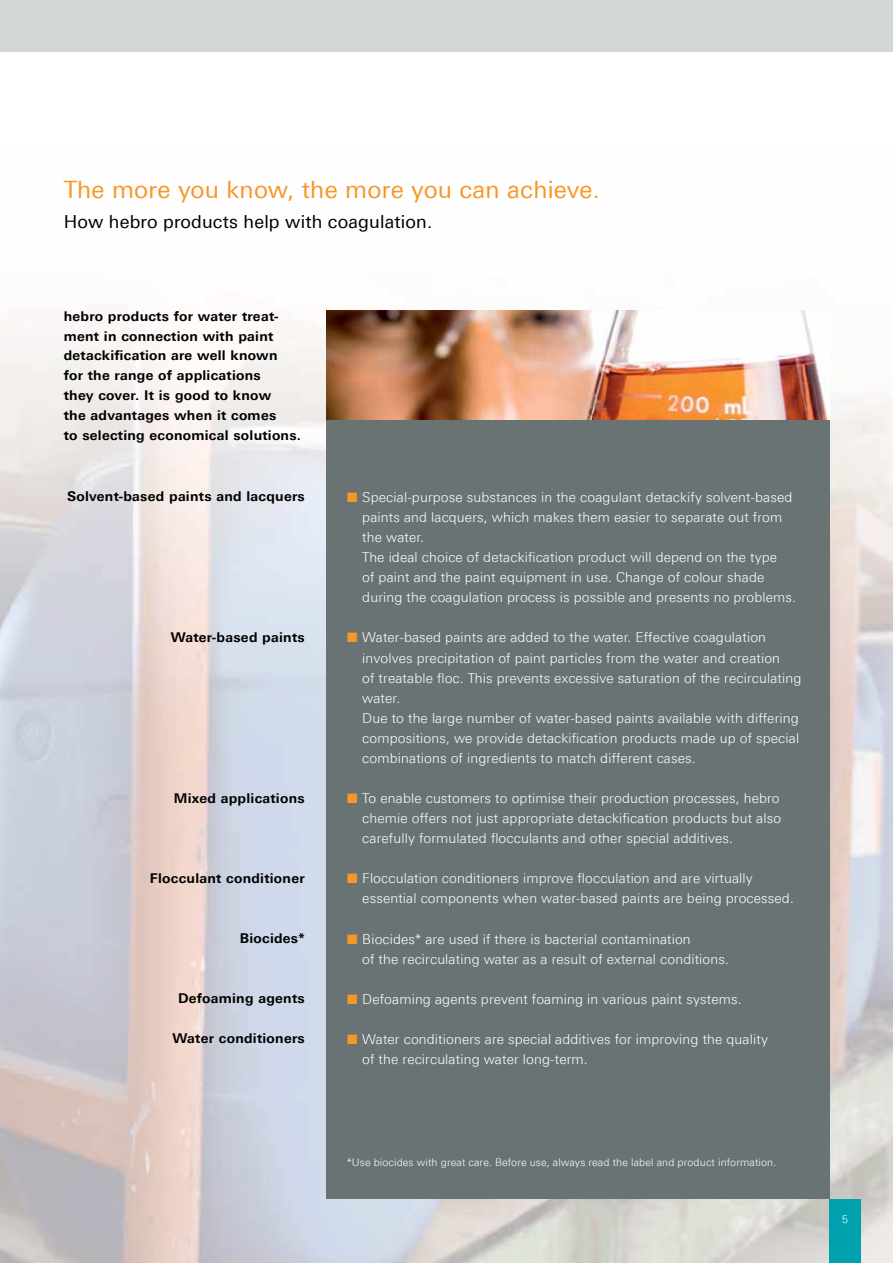
<style>
.page{position:relative;width:893px;height:1263px;background:#fff}
.page>*{position:absolute;margin:0;border:0;box-sizing:border-box;transform-origin:0 0}
.t1{font:24px "LT Univers Basic";letter-spacing:.01em;color:#f89728}
.t2{font:18px "LT Univers Basic";letter-spacing:.01em;color:#000}
.t3{font:300 13.65px/20.1px "LT Univers Basic";letter-spacing:.01em;color:#fff}
.t4{font:700 13.5px/19.8px "LT Univers Basic";letter-spacing:.02em;color:#000}
.t5{font:300 10.5px "LT Univers Basic";letter-spacing:.01em;color:#fff}
.s1{color:#f89728}
</style>
<div class="page">
<img style="left:0;top:310px;width:893px;height:953px">
<div style="left:0;top:0;width:893px;height:51px;background:#d2d7d8"></div>
<div style="left:326px;top:420px;width:503px;height:779px;background:#6a7374"></div>
<div style="left:829px;top:1199px;width:32px;height:64px;background:#00a0af"></div>
<img style="left:326px;top:311px;width:503px;height:109px">
<h1 class="t1" style="left:64px;top:176px;width:537px">The more you know, the more you can achieve.</h1>
<h2 class="t2" style="left:64px;top:212px;width:370px">How hebro products help with coagulation.</h2>
<p class="t4" style="left:64px;top:306px;width:239px">hebro products for water treat&shy;ment in connection with paint detackification are well known<br>for the range of applications<br>they cover. It is good to know<br>the advantages when it comes<br>to selecting economical solutions.</p>
<p class="t4" style="left:67px;top:486px;width:239px">Solvent-based paints and lacquers</p>
<p class="t4" style="left:171px;top:627px;width:135px">Water-based paints</p>
<p class="t4" style="left:174px;top:788px;width:133px">Mixed applications</p>
<p class="t4" style="left:150px;top:868px;width:156px">Flocculant conditioner</p>
<p class="t4" style="left:240px;top:928px;width:67px">Biocides*</p>
<p class="t4" style="left:178px;top:988px;width:128px">Defoaming agents</p>
<p class="t4" style="left:173px;top:1029px;width:134px">Water conditioners</p>
<p class="t3" style="left:362px;top:487px;width:435px;text-indent:-15px"><span class="s1">■</span> Special-purpose substances in the coagulant detackify solvent-based paints and lacquers, which makes them easier to separate out from the water.<br>The ideal choice of detackification product will depend on the type<br>of paint and the paint equipment in use. Change of colour shade during the coagulation process is possible and presents no problems.</p>
<p class="t3" style="left:362px;top:627px;width:441px;text-indent:-15px"><span class="s1">■</span> Water-based paints are added to the water. Effective coagulation involves precipitation of paint particles from the water and creation<br>of treatable floc. This prevents excessive saturation of the recirculating water.<br>Due to the large number of water-based paints available with differing compositions, we provide detackification products made up of special combinations of ingredients to match different cases.</p>
<p class="t3" style="left:362px;top:788px;width:420px;text-align:justify;text-indent:-15px"><span class="s1">■</span> To enable customers to optimise their production processes, hebro chemie offers not just appropriate detackification products but also carefully formulated flocculants and other special additives.</p>
<p class="t3" style="left:362px;top:868px;width:433px;text-indent:-15px"><span class="s1">■</span> Flocculation conditioners improve flocculation and are virtually essential components when water-based paints are being processed.</p>
<p class="t3" style="left:362px;top:928px;width:368px;text-indent:-15px"><span class="s1">■</span> Biocides* are used if there is bacterial contamination<br>of the recirculating water as a result of external conditions.</p>
<p class="t3" style="left:347px;top:989px;width:396px"><span class="s1">■</span> Defoaming agents prevent foaming in various paint systems.</p>
<p class="t3" style="left:362px;top:1029px;width:407px;text-indent:-15px"><span class="s1">■</span> Water conditioners are special additives for improving the quality of the recirculating water long-term.</p>
<p class="t5" style="left:347px;top:1156px;width:431px">*Use biocides with great care. Before use, always read the label and product information.</p>
<p class="t5" style="left:842px;top:1213px;width:7px">5</p>
</div>
